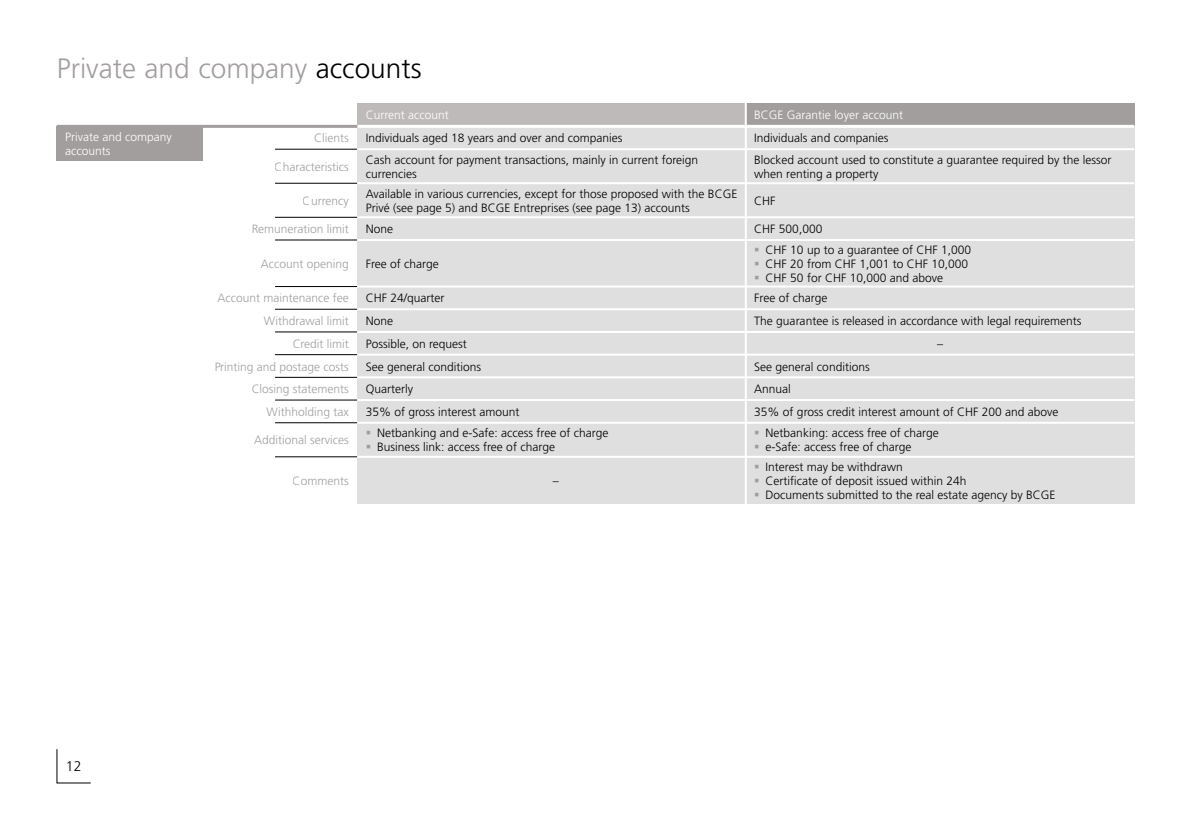
<style>
.page{position:relative;width:1191px;height:840px;background:#fff}
.page>*{position:absolute;margin:0;border:0;box-sizing:border-box;transform-origin:0 0}
.t1{font:300 28px "Frutiger LT Std";color:#a29e9e}
.t2{font:300 14px "Frutiger LT Std";color:#000}
.t3{font:300 12px/22.6px "Frutiger LT Std";color:#000}
.t4{font:300 12px/22.6px "Frutiger LT Std";color:#a29e9e;text-align:right}
.t5{font:300 12px/14px "Frutiger LT Std";color:#fff}
.s1{color:#000}
.s2{color:#a29e9e}
</style>
<div class="page">
<div style="left:57px;top:126px;width:146px;height:34px;background:#a29e9e"></div>
<div style="left:357px;top:103px;width:389px;height:23px;background:#bebaba"></div>
<div style="left:746px;top:103px;width:388px;height:23px;background:#a29e9e"></div>
<div style="left:357px;top:126px;width:389px;height:23px;background:#dfdfe0"></div>
<div style="left:357px;top:286px;width:389px;height:23px;background:#dfdfe0"></div>
<div style="left:357px;top:309px;width:389px;height:23px;background:#dfdfe0"></div>
<div style="left:357px;top:332px;width:389px;height:22px;background:#dfdfe0"></div>
<div style="left:357px;top:354px;width:389px;height:23px;background:#dfdfe0"></div>
<div style="left:357px;top:377px;width:389px;height:23px;background:#dfdfe0"></div>
<div style="left:357px;top:400px;width:389px;height:22px;background:#dfdfe0"></div>
<div style="left:357px;top:422px;width:389px;height:34px;background:#dfdfe0"></div>
<div style="left:357px;top:149px;width:389px;height:34px;background:#dfdfe0"></div>
<div style="left:357px;top:456px;width:389px;height:47px;background:#dfdfe0"></div>
<div style="left:357px;top:240px;width:389px;height:46px;background:#dfdfe0"></div>
<div style="left:357px;top:183px;width:389px;height:34px;background:#dfdfe0"></div>
<div style="left:357px;top:217px;width:389px;height:23px;background:#dfdfe0"></div>
<div style="left:746px;top:126px;width:388px;height:23px;background:#dfdfe0"></div>
<div style="left:746px;top:286px;width:388px;height:23px;background:#dfdfe0"></div>
<div style="left:746px;top:309px;width:388px;height:23px;background:#dfdfe0"></div>
<div style="left:746px;top:332px;width:388px;height:22px;background:#dfdfe0"></div>
<div style="left:746px;top:354px;width:388px;height:23px;background:#dfdfe0"></div>
<div style="left:746px;top:377px;width:388px;height:23px;background:#dfdfe0"></div>
<div style="left:746px;top:400px;width:388px;height:22px;background:#dfdfe0"></div>
<div style="left:746px;top:422px;width:388px;height:34px;background:#dfdfe0"></div>
<div style="left:746px;top:149px;width:388px;height:34px;background:#dfdfe0"></div>
<div style="left:746px;top:456px;width:388px;height:47px;background:#dfdfe0"></div>
<div style="left:746px;top:240px;width:388px;height:46px;background:#dfdfe0"></div>
<div style="left:746px;top:183px;width:388px;height:34px;background:#dfdfe0"></div>
<div style="left:746px;top:217px;width:388px;height:23px;background:#dfdfe0"></div>
<hr style="left:275px;top:149px;width:82px;height:1px;background:#000">
<hr style="left:357px;top:148px;width:777px;height:2px;background:#fff">
<hr style="left:275px;top:183px;width:82px;height:1px;background:#000">
<hr style="left:357px;top:182px;width:777px;height:2px;background:#fff">
<hr style="left:275px;top:217px;width:82px;height:1px;background:#000">
<hr style="left:357px;top:216px;width:777px;height:2px;background:#fff">
<hr style="left:275px;top:239px;width:82px;height:1px;background:#000">
<hr style="left:357px;top:239px;width:777px;height:2px;background:#fff">
<hr style="left:275px;top:286px;width:82px;height:1px;background:#000">
<hr style="left:357px;top:285px;width:777px;height:2px;background:#fff">
<hr style="left:275px;top:309px;width:82px;height:1px;background:#000">
<hr style="left:357px;top:308px;width:777px;height:2px;background:#fff">
<hr style="left:275px;top:331px;width:82px;height:1px;background:#000">
<hr style="left:357px;top:331px;width:777px;height:2px;background:#fff">
<hr style="left:275px;top:354px;width:82px;height:1px;background:#000">
<hr style="left:357px;top:353px;width:777px;height:2px;background:#fff">
<hr style="left:275px;top:377px;width:82px;height:1px;background:#000">
<hr style="left:357px;top:376px;width:777px;height:2px;background:#fff">
<hr style="left:275px;top:399px;width:82px;height:1px;background:#000">
<hr style="left:357px;top:399px;width:777px;height:2px;background:#fff">
<hr style="left:275px;top:422px;width:82px;height:1px;background:#000">
<hr style="left:357px;top:421px;width:777px;height:2px;background:#fff">
<hr style="left:275px;top:456px;width:82px;height:1px;background:#000">
<hr style="left:357px;top:455px;width:777px;height:2px;background:#fff">
<hr style="left:745px;top:68px;width:2px;height:440px;background:#fff">
<hr style="left:357px;top:125px;width:777px;height:3px;background:#fff">
<hr style="left:57px;top:125px;width:300px;height:3px;background:#a29e9e">
<svg style="left:56px;top:749px;width:35px;height:34px"></svg>
<h1 class="t1" style="left:57px;top:52px;width:366px">Private and company <span class="s1">accounts</span></h1>
<p class="t5" style="left:65px;top:130px;width:108px">Private and company accounts</p>
<p class="t4" style="left:314px;top:127px;width:36px">Clients</p>
<p class="t5" style="left:366px;top:108px;width:85px">Current account</p>
<p class="t5" style="left:754px;top:108px;width:150px">BCGE Garantie loyer account</p>
<p class="t3" style="left:366px;top:127px;width:258px">Individuals aged 18 years and over and companies</p>
<p class="t3" style="left:754px;top:127px;width:136px">Individuals and companies</p>
<p class="t4" style="left:275px;top:155px;width:75px">Characteristics</p>
<p class="t3" style="left:366px;top:153px;width:334px;line-height:14px">Cash account for payment transactions, mainly in current foreign currencies</p>
<p class="t3" style="left:754px;top:153px;width:358px;line-height:14px">Blocked account used to constitute a guarantee required by the lessor when renting a property</p>
<p class="t4" style="left:303px;top:189px;width:47px">Currency</p>
<p class="t4" style="left:251px;top:218px;width:99px">Remuneration limit</p>
<p class="t3" style="left:366px;top:187px;width:373px;line-height:14px">Available in various currencies, except for those proposed with the BCGE<br>Privé (see page 5) and BCGE Entreprises (see page 13) accounts</p>
<p class="t3" style="left:366px;top:218px;width:29px">None</p>
<p class="t3" style="left:754px;top:189px;width:23px">CHF</p>
<p class="t3" style="left:754px;top:218px;width:70px">CHF 500,000</p>
<p class="t4" style="left:261px;top:252px;width:90px">Account opening</p>
<p class="t3" style="left:366px;top:252px;width:75px">Free of charge</p>
<p class="t3" style="left:754px;top:238px;width:218px"><span class="s2">▪</span> CHF 10 up to a guarantee of CHF 1,000</p>
<p class="t3" style="left:754px;top:252px;width:215px"><span class="s2">▪</span> CHF 20 from CHF 1,001 to CHF 10,000</p>
<p class="t3" style="left:754px;top:266px;width:190px"><span class="s2">▪</span> CHF 50 for CHF 10,000 and above</p>
<p class="t4" style="left:214px;top:287px;width:136px">Account maintenance fee<br>Withdrawal limit<br>Credit limit<br>Printing and postage costs<br>Closing statements<br>Withholding tax</p>
<p class="t4" style="left:254px;top:429px;width:96px">Additional services</p>
<p class="t3" style="left:366px;top:287px;width:155px">CHF 24/quarter<br>None<br>Possible, on request<br>See general conditions<br>Quarterly<br>35% of gross interest amount</p>
<p class="t3" style="left:366px;top:422px;width:244px"><span class="s2">▪</span> Netbanking and e-Safe: access free of charge</p>
<p class="t3" style="left:366px;top:436px;width:191px"><span class="s2">▪</span> Business link: access free of charge</p>
<p class="t3" style="left:754px;top:287px;width:75px">Free of charge</p>
<p class="t3" style="left:754px;top:309px;width:329px">The guarantee is released in accordance with legal requirements</p>
<p class="t3" style="left:937px;top:332px;width:7px">–</p>
<p class="t3" style="left:754px;top:355px;width:117px">See general conditions</p>
<p class="t3" style="left:754px;top:378px;width:38px">Annual</p>
<p class="t3" style="left:754px;top:400px;width:306px">35% of gross credit interest amount of CHF 200 and above</p>
<p class="t3" style="left:754px;top:422px;width:186px"><span class="s2">▪</span> Netbanking: access free of charge</p>
<p class="t3" style="left:754px;top:436px;width:159px"><span class="s2">▪</span> e-Safe: access free of charge</p>
<p class="t4" style="left:293px;top:469px;width:58px">Comments</p>
<p class="t3" style="left:553px;top:469px;width:7px">–</p>
<p class="t3" style="left:754px;top:455px;width:150px"><span class="s2">▪</span> Interest may be withdrawn</p>
<p class="t3" style="left:754px;top:469px;width:214px"><span class="s2">▪</span> Certificate of deposit issued within 24h</p>
<p class="t3" style="left:754px;top:483px;width:303px"><span class="s2">▪</span> Documents submitted to the real estate agency by BCGE</p>
<p class="t2" style="left:66px;top:758px;width:17px">12</p>
</div>
